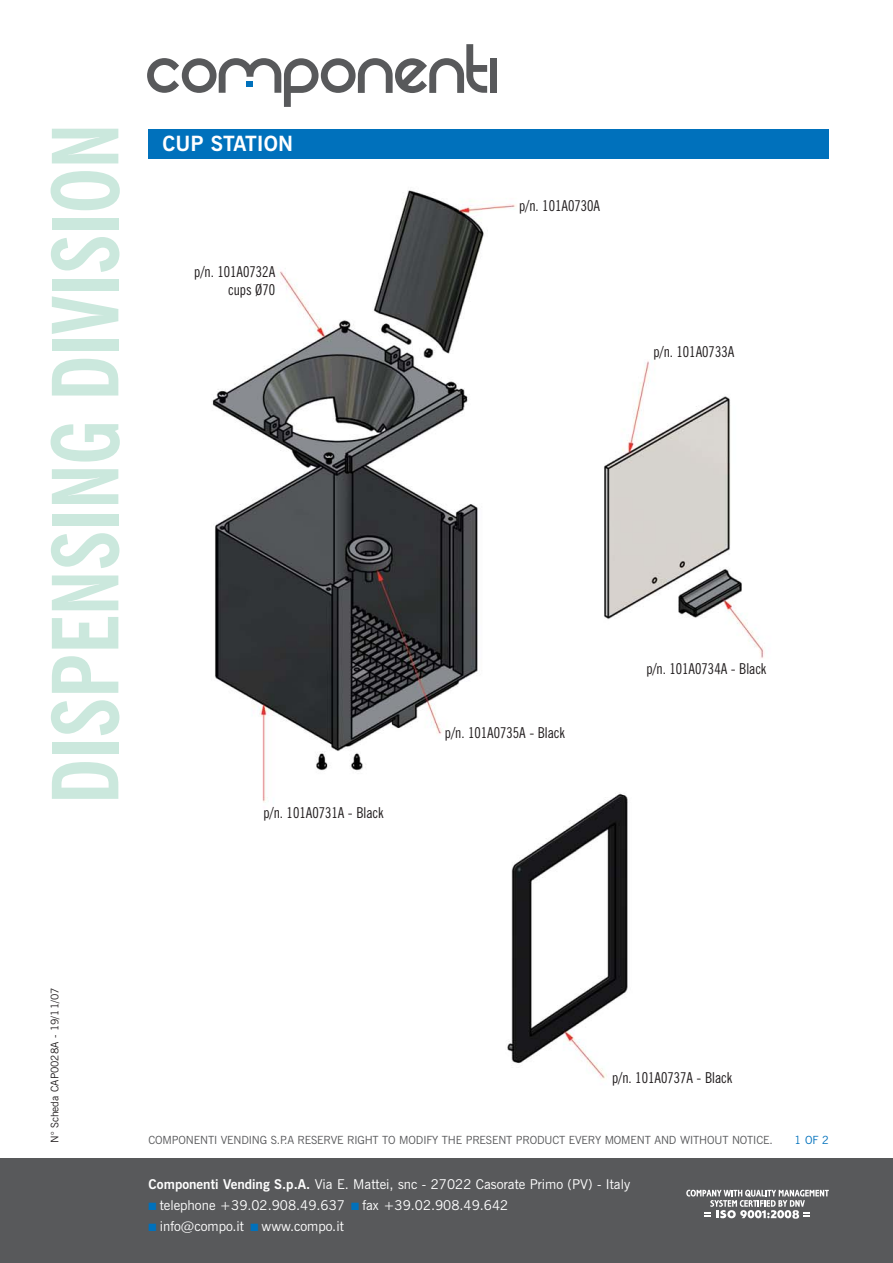
<style>
.page{position:relative;width:893px;height:1263px;background:#fff}
.page>*{position:absolute;margin:0;border:0;box-sizing:border-box;transform-origin:0 0}
.t1{font:700 condensed 91.05px "News Gothic BT";letter-spacing:-.015em;color:#cbe8dd}
.t2{font:700 21px "News Gothic BT";color:#fff}
.t3{font:condensed 15px/18px "News Gothic BT";color:#231f20;text-align:right}
.t4{font:13.5px "News Gothic BT";color:#fff}
.t5{font:11.25px "News Gothic BT";letter-spacing:-.01em;color:#58595b}
.t6{font:11.25px "News Gothic BT";color:#0071bc}
.t7{font:10.5px "News Gothic BT";color:#231f20}
.s1{font-weight:700}
.s2{color:#0071bc}
</style>
<div class="page">
<div style="left:490px;top:58px;width:6px;height:35px;background:#58595b"></div>
<svg style="left:147px;top:44px;width:340px;height:63px"></svg>
<div style="left:149px;top:129px;width:680px;height:30px;background:#0071bc"></div>
<img style="left:212px;top:190px;width:552px;height:889px">
<div style="left:0;top:1159px;width:892px;height:104px;background:#58595b"></div>
<svg style="left:686px;top:1190px;width:143px;height:29px"></svg>
<h1 class="t1" style="left:52px;top:804px;width:683px;rotate:-90deg">DISPENSING DIVISION</h1>
<h2 class="t2" style="left:163px;top:136px;width:132px">CUP STATION</h2>
<p class="t3" style="left:194px;top:264px;width:82px">p/n. 101A0732A cups Ø70</p>
<p class="t3" style="left:263px;top:805px;width:122px">p/n. 101A0731A - Black</p>
<p class="t3" style="left:519px;top:198px;width:82px">p/n. 101A0730A</p>
<p class="t3" style="left:653px;top:344px;width:82px">p/n. 101A0733A</p>
<p class="t3" style="left:445px;top:725px;width:122px">p/n. 101A0735A - Black</p>
<p class="t3" style="left:646px;top:661px;width:122px">p/n. 101A0734A - Black</p>
<p class="t7" style="left:51px;top:1143px;width:157px;rotate:-90deg">N° Scheda CAP0028A - 19/11/07</p>
<p class="t3" style="left:612px;top:1069px;width:122px">p/n. 101A0737A - Black</p>
<p class="t5" style="left:149px;top:1135px;width:625px">COMPONENTI VENDING S.P.A RESERVE RIGHT TO MODIFY THE PRESENT PRODUCT EVERY MOMENT AND WITHOUT NOTICE.</p>
<p class="t6" style="left:794px;top:1135px;width:36px">1 OF 2</p>
<p class="t4" style="left:149px;top:1180px;width:483px"><span class="s1">Componenti Vending S.p.A.</span> Via E. Mattei, snc - 27022 Casorate Primo (PV) - Italy</p>
<p class="t4" style="left:149px;top:1201px;width:361px"><span class="s2">■</span> telephone +39.02.908.49.637 <span class="s2">■</span> fax +39.02.908.49.642</p>
<p class="t4" style="left:149px;top:1222px;width:197px"><span class="s2">■</span> info@compo.it <span class="s2">■</span> www.compo.it</p>
</div>
